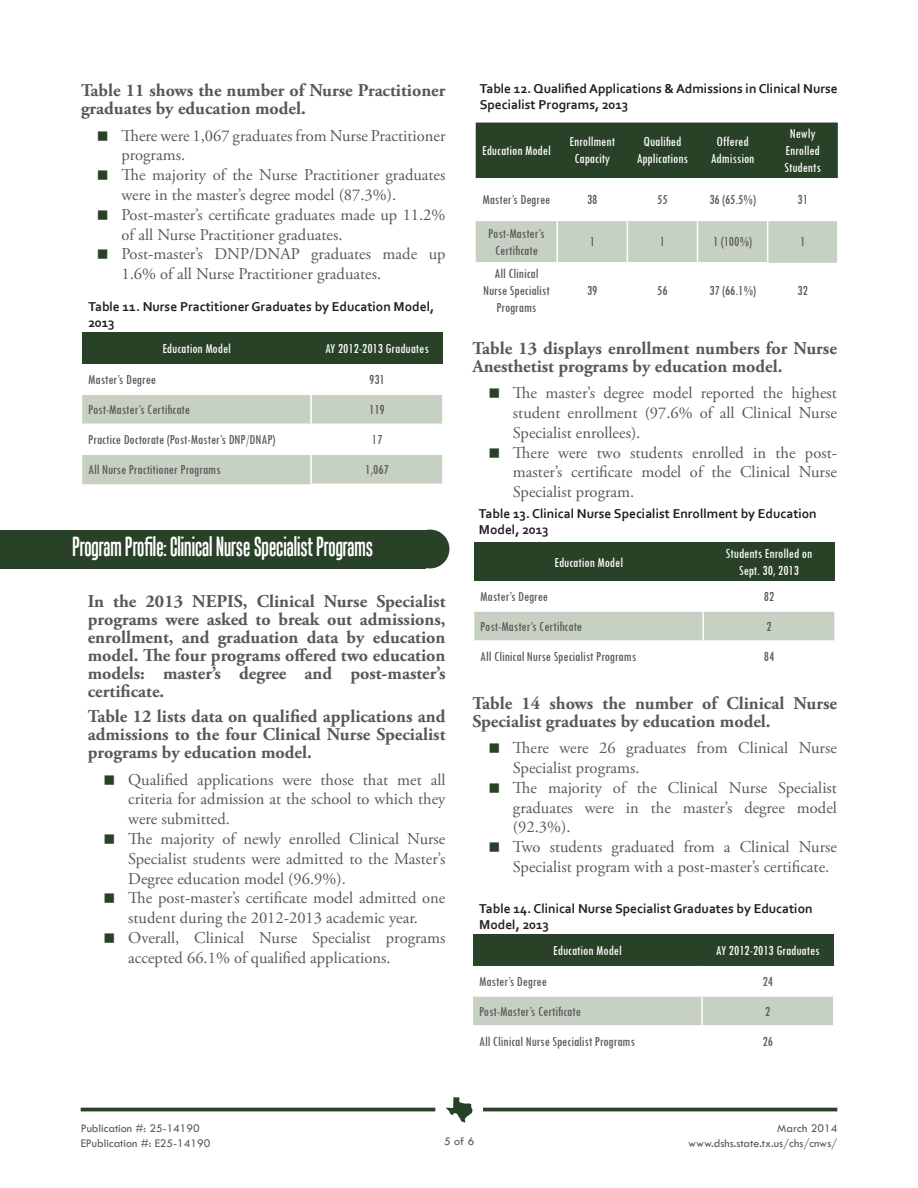
<style>
.page{position:relative;width:918px;height:1188px;background:#fff}
.page>*{position:absolute;margin:0;border:0;box-sizing:border-box;transform-origin:0 0}
.Header_2{font:27px "Tandelle";color:#fff}
.Header_3{font:700 18px/18px "Adobe Garamond Pro";color:#57585a}
.t1{font:16.5px/19.8px "Adobe Garamond Pro";color:#57585a}
.Table_text{font:condensed 14.25px/17.1px "Tw Cen";color:#57585a;text-align:center}
.TableHeader{font:condensed 14.25px/17.1px "Tw Cen";color:#fff;text-align:center}
.Figure_Header_1{font:700 13.5px/16.2px "Corbel";color:#231f20}
.t2{font:12px "Tw Cen";color:#57585a}
</style>
<div class="page">
<hr style="left:81px;top:1108px;width:354px;height:3px;background:#294227">
<svg style="left:446px;top:1097px;width:27px;height:26px"></svg>
<hr style="left:483px;top:1108px;width:354px;height:3px;background:#294227">
<div style="left:82px;top:333px;width:229px;height:31px;background:#294227"></div>
<div style="left:311px;top:333px;width:132px;height:31px;background:#294227"></div>
<svg style="left:82px;top:395px;width:360px;height:89px"></svg>
<hr style="left:310px;top:395px;width:2px;height:29px;background:#fff">
<hr style="left:82px;top:424px;width:229px;height:1px;background:#fff">
<hr style="left:310px;top:425px;width:2px;height:29px;background:#fff">
<hr style="left:82px;top:454px;width:229px;height:1px;background:#fff">
<hr style="left:310px;top:455px;width:2px;height:29px;background:#fff">
<hr style="left:311px;top:424px;width:133px;height:1px;background:#fff">
<hr style="left:311px;top:454px;width:133px;height:1px;background:#fff">
<div style="left:0;top:530px;width:425px;height:38px;background:#294227"></div>
<div style="left:411px;top:530px;width:38px;height:38px;background:#294227;border-radius:50%"></div>
<div style="left:476px;top:123px;width:362px;height:55px;background:#294227"></div>
<div style="left:476px;top:221px;width:361px;height:42px;background:#c6d1c3"></div>
<hr style="left:556px;top:221px;width:2px;height:41px;background:#fff">
<hr style="left:627px;top:221px;width:1px;height:41px;background:#fff">
<hr style="left:697px;top:221px;width:1px;height:41px;background:#fff">
<hr style="left:767px;top:221px;width:1px;height:41px;background:#fff">
<hr style="left:476px;top:262px;width:81px;height:2px;background:#fff">
<hr style="left:557px;top:262px;width:70px;height:2px;background:#fff">
<hr style="left:627px;top:262px;width:71px;height:2px;background:#fff">
<hr style="left:698px;top:262px;width:70px;height:2px;background:#fff">
<div style="left:474px;top:543px;width:229px;height:38px;background:#294227"></div>
<div style="left:703px;top:543px;width:132px;height:38px;background:#294227"></div>
<div style="left:474px;top:612px;width:360px;height:28px;background:#c6d1c3"></div>
<hr style="left:702px;top:612px;width:2px;height:28px;background:#fff">
<div style="left:473px;top:934px;width:229px;height:32px;background:#294227"></div>
<div style="left:702px;top:934px;width:132px;height:32px;background:#294227"></div>
<div style="left:473px;top:997px;width:360px;height:28px;background:#c6d1c3"></div>
<hr style="left:701px;top:997px;width:2px;height:28px;background:#fff">
<p class="Header_3" style="left:81px;top:82px;width:366px">Table 11 shows the number of Nurse Practitioner graduates by education model.</p>
<p class="t1" style="left:121px;top:126px;width:326px">There were 1,067 graduates from Nurse Practitioner programs.</p>
<p class="t1" style="left:121px;top:166px;width:326px">The majority of the Nurse Practitioner graduates were in the master’s degree model (87.3%).</p>
<p class="t1" style="left:121px;top:205px;width:325px">Post-master’s certificate graduates made up 11.2% of all Nurse Practitioner graduates.</p>
<p class="t1" style="left:121px;top:245px;width:325px">Post-master’s DNP/DNAP graduates made up<br>1.6% of all Nurse Practitioner graduates.</p>
<h2 class="Figure_Header_1" style="left:88px;top:298px;width:348px">Table 11. Nurse Practitioner Graduates by Education Model,<br>2013</h2>
<p class="TableHeader" style="left:162px;top:340px;width:70px">Education Model</p>
<p class="TableHeader" style="left:325px;top:340px;width:105px">AY 2012-2013 Graduates</p>
<p class="Table_text" style="left:88px;top:371px;width:69px">Master’s Degree</p>
<p class="Table_text" style="left:369px;top:371px;width:17px">931</p>
<p class="Table_text" style="left:88px;top:401px;width:103px">Post-Master’s Certificate</p>
<p class="Table_text" style="left:369px;top:401px;width:17px">119</p>
<p class="Table_text" style="left:88px;top:431px;width:189px">Practice Doctorate (Post-Master’s DNP/DNAP)</p>
<p class="Table_text" style="left:372px;top:431px;width:12px">17</p>
<p class="Table_text" style="left:88px;top:461px;width:134px">All Nurse Practitioner Programs</p>
<p class="Table_text" style="left:365px;top:461px;width:25px">1,067</p>
<p class="Header_2" style="left:72px;top:531px;width:302px">Program Profile: Clinical Nurse Specialist Programs</p>
<p class="Header_3" style="left:88px;top:593px;width:359px;text-align:justify">In the 2013 NEPIS, Clinical Nurse Specialist programs were asked to break out admissions, enrollment, and graduation data by education model. The four programs offered two education models: master’s degree and post-master’s certificate.</p>
<p class="Header_3" style="left:88px;top:708px;width:359px;text-align:justify">Table 12 lists data on qualified applications and admissions to the four Clinical Nurse Specialist programs by education model.</p>
<p class="t1" style="left:128px;top:770px;width:319px;text-align:justify">Qualified applications were those that met all criteria for admission at the school to which they were submitted.</p>
<p class="t1" style="left:128px;top:829px;width:319px;text-align:justify">The majority of newly enrolled Clinical Nurse Specialist students were admitted to the Master’s Degree education model (96.9%).</p>
<p class="t1" style="left:128px;top:889px;width:319px">The post-master’s certificate model admitted one student during the 2012-2013 academic year.</p>
<p class="t1" style="left:128px;top:928px;width:319px">Overall, Clinical Nurse Specialist programs accepted 66.1% of qualified applications.</p>
<p class="Figure_Header_1" style="left:480px;top:80px;width:360px">Table 12. Qualified Applications &amp; Admissions in Clinical Nurse<br>Specialist Programs, 2013</p>
<p class="TableHeader" style="left:482px;top:142px;width:70px">Education Model</p>
<p class="TableHeader" style="left:570px;top:133px;width:47px">Enrollment<br>Capacity</p>
<p class="TableHeader" style="left:637px;top:133px;width:53px">Qualified<br>Applications</p>
<p class="TableHeader" style="left:711px;top:133px;width:45px">Offered<br>Admission</p>
<p class="TableHeader" style="left:785px;top:124px;width:38px">Newly<br>Enrolled<br>Students</p>
<p class="Table_text" style="left:483px;top:191px;width:69px">Master’s Degree</p>
<p class="Table_text" style="left:587px;top:191px;width:12px">38</p>
<p class="Table_text" style="left:657px;top:191px;width:12px">55</p>
<p class="Table_text" style="left:709px;top:191px;width:48px">36 (65.5%)</p>
<p class="Table_text" style="left:798px;top:191px;width:12px">31</p>
<p class="Table_text" style="left:488px;top:224px;width:58px">Post-Master’s<br>Certificate</p>
<p class="Table_text" style="left:590px;top:233px;width:7px">1</p>
<p class="Table_text" style="left:660px;top:233px;width:7px">1</p>
<p class="Table_text" style="left:713px;top:233px;width:40px">1 (100%)</p>
<p class="Table_text" style="left:800px;top:233px;width:7px">1</p>
<p class="Table_text" style="left:483px;top:265px;width:68px">All Clinical<br>Nurse Specialist<br>Programs</p>
<p class="Table_text" style="left:587px;top:282px;width:12px">39</p>
<p class="Table_text" style="left:657px;top:282px;width:12px">56</p>
<p class="Table_text" style="left:709px;top:282px;width:48px">37 (66.1%)</p>
<p class="Table_text" style="left:798px;top:282px;width:12px">32</p>
<p class="Header_3" style="left:472px;top:339px;width:366px">Table 13 displays enrollment numbers for Nurse<br>Anesthetist programs by education model.</p>
<p class="t1" style="left:513px;top:384px;width:326px;text-align:justify">The master’s degree model reported the highest student enrollment (97.6% of all Clinical Nurse Specialist enrollees).</p>
<p class="t1" style="left:513px;top:443px;width:326px;text-align:justify">There were two students enrolled in the post&shy;master’s certificate model of the Clinical Nurse Specialist program.</p>
<h2 class="Figure_Header_1" style="left:479px;top:505px;width:339px">Table 13. Clinical Nurse Specialist Enrollment by Education<br>Model, 2013</h2>
<p class="TableHeader" style="left:554px;top:553px;width:70px">Education Model</p>
<p class="TableHeader" style="left:726px;top:545px;width:88px">Students Enrolled on</p>
<p class="TableHeader" style="left:739px;top:562px;width:61px">Sept. 30, 2013</p>
<p class="Table_text" style="left:480px;top:587px;width:69px">Master’s Degree</p>
<p class="Table_text" style="left:764px;top:587px;width:12px">82</p>
<p class="Table_text" style="left:480px;top:617px;width:103px">Post-Master’s Certificate</p>
<p class="Table_text" style="left:767px;top:617px;width:7px">2</p>
<p class="Table_text" style="left:480px;top:647px;width:157px">All Clinical Nurse Specialist Programs</p>
<p class="Table_text" style="left:764px;top:647px;width:12px">84</p>
<p class="Header_3" style="left:472px;top:694px;width:366px">Table 14 shows the number of Clinical Nurse<br>Specialist graduates by education model.</p>
<p class="t1" style="left:513px;top:739px;width:325px">There were 26 graduates from Clinical Nurse<br>Specialist programs.</p>
<p class="t1" style="left:513px;top:778px;width:326px;text-align:justify">The majority of the Clinical Nurse Specialist graduates were in the master’s degree model (92.3%).</p>
<p class="t1" style="left:513px;top:838px;width:326px">Two students graduated from a Clinical Nurse<br>Specialist program with a post-master’s certificate.</p>
<h2 class="Figure_Header_1" style="left:479px;top:900px;width:335px">Table 14. Clinical Nurse Specialist Graduates by Education<br>Model, 2013</h2>
<p class="TableHeader" style="left:553px;top:941px;width:70px">Education Model</p>
<p class="TableHeader" style="left:716px;top:941px;width:105px">AY 2012-2013 Graduates</p>
<p class="Table_text" style="left:479px;top:972px;width:69px">Master’s Degree</p>
<p class="Table_text" style="left:763px;top:972px;width:12px">24</p>
<p class="Table_text" style="left:479px;top:1002px;width:103px">Post-Master’s Certificate</p>
<p class="Table_text" style="left:765px;top:1002px;width:7px">2</p>
<p class="Table_text" style="left:479px;top:1032px;width:157px">All Clinical Nurse Specialist Programs</p>
<p class="Table_text" style="left:763px;top:1032px;width:12px">26</p>
<p class="t2" style="left:81px;top:1121px;width:121px">Publication #: 25-14190</p>
<p class="t2" style="left:777px;top:1121px;width:62px">March 2014</p>
<p class="t2" style="left:81px;top:1136px;width:131px">EPublication #: E25-14190</p>
<p class="t2" style="left:444px;top:1134px;width:32px">5 of 6</p>
<p class="t2" style="left:688px;top:1136px;width:151px">www.dshs.state.tx.us/chs/cnws/</p>
</div>
